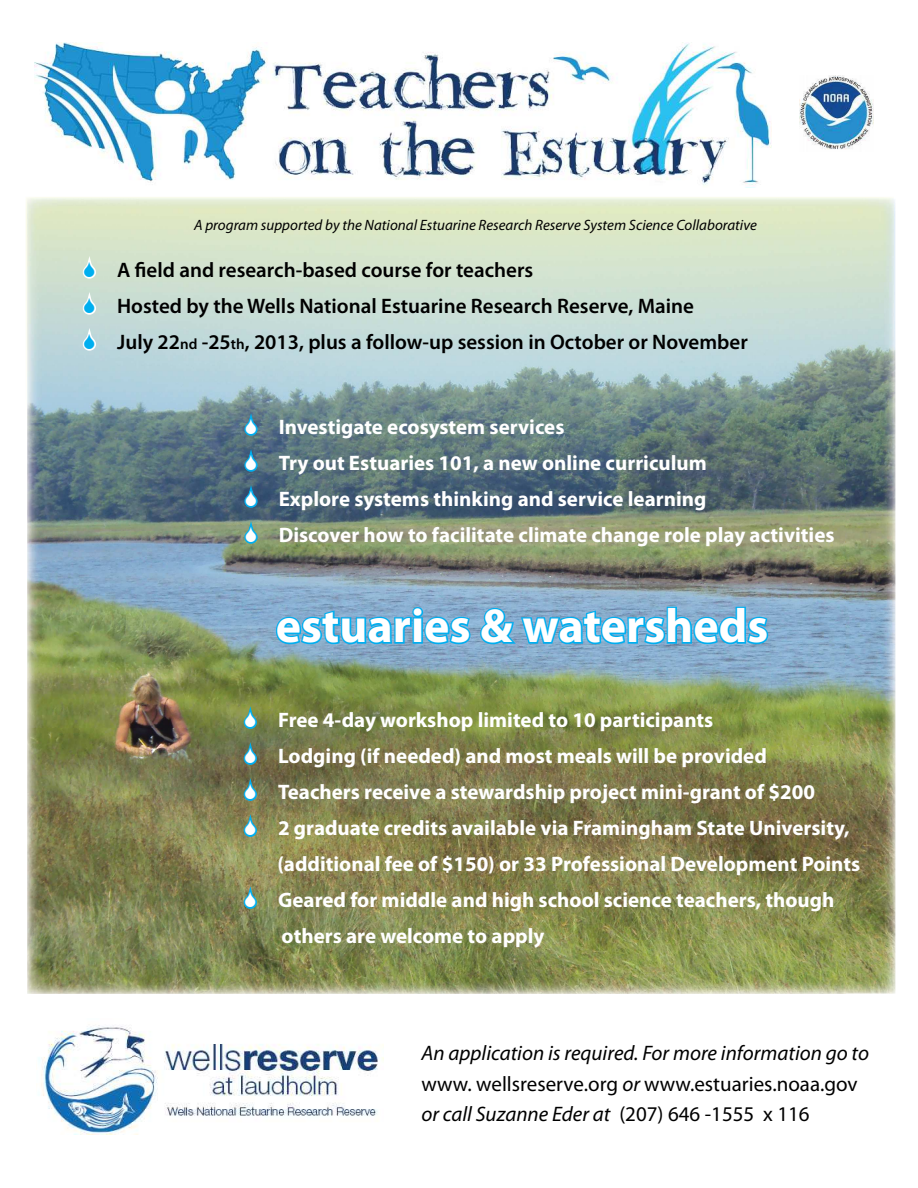
<style>
.page{position:relative;width:918px;height:1188px;background:#fff}
.page>*{position:absolute;margin:0;border:0;box-sizing:border-box;transform-origin:0 0}
.t1{font:700 48px "Myriad Pro";color:#fff}
.t2{font:700 21px/36px "Myriad Pro";color:#fff}
.t3{font:600 21px/36px "Myriad Pro";color:#000}
.t4{font:italic 21px/30.5px "Myriad Pro";color:#000}
.t5{font:italic 15px "Myriad Pro";color:#000}
.s1{font-size:15px}
.s2{font-style:normal}
</style>
<div class="page">
<img style="left:845px;top:200px;width:50px;height:794px">
<img style="left:27px;top:422px;width:818px;height:572px">
<img style="left:27px;top:199px;width:867px;height:223px">
<svg style="left:274px;top:605px;width:496px;height:41px;background:#57acd8"></svg>
<img style="left:35px;top:42px;width:737px;height:146px">
<img style="left:799px;top:75px;width:74px;height:75px">
<img style="left:38px;top:1025px;width:346px;height:109px">
<svg style="left:81px;top:258px;width:17px;height:22px"></svg>
<svg style="left:135px;top:262px;width:10px;height:15px"></svg>
<svg style="left:81px;top:294px;width:17px;height:22px"></svg>
<svg style="left:81px;top:330px;width:17px;height:22px"></svg>
<svg style="left:242px;top:415px;width:18px;height:22px"></svg>
<svg style="left:242px;top:451px;width:18px;height:22px"></svg>
<svg style="left:242px;top:487px;width:18px;height:22px"></svg>
<svg style="left:242px;top:523px;width:18px;height:22px"></svg>
<svg style="left:241px;top:709px;width:18px;height:21px"></svg>
<svg style="left:241px;top:745px;width:18px;height:21px"></svg>
<svg style="left:241px;top:781px;width:18px;height:21px"></svg>
<svg style="left:241px;top:817px;width:18px;height:21px"></svg>
<svg style="left:241px;top:889px;width:18px;height:21px"></svg>
<p class="t5" style="left:194px;top:219px;width:564px">A program supported by the National Estuarine Research Reserve System Science Collaborative</p>
<p class="t3" style="left:117px;top:254px;width:632px">A eld and research-based course for teachers<br>Hosted by the Wells National Estuarine Research Reserve, Maine<br>July 22<span class="s1">nd</span> -25<span class="s1">th</span>, 2013, plus a follow-up session in October or November</p>
<p class="t2" style="left:279px;top:411px;width:557px">Investigate ecosystem services<br>Try out Estuaries 101, a new online curriculum<br>Explore systems thinking and service learning<br>Discover how to facilitate climate change role play activities</p>
<h1 class="t1" style="left:276px;top:607px;width:494px">estuaries &amp; watersheds</h1>
<p class="t2" style="left:277px;top:704px;width:584px">Free 4-day workshop limited to 10 participants<br>Lodging (if needed) and most meals will be provided<br>Teachers receive a stewardship project mini-grant of $200<br>2 graduate credits available via Framingham State University, (additional fee of $150) or 33 Professional Development Points Geared for middle and high school science teachers, though others are welcome to apply</p>
<p class="t4" style="left:421px;top:1040px;width:449px">An application is required. For more information go to <span class="s2">www. wellsreserve.org</span> or <span class="s2">www.estuaries.noaa.gov </span>or call Suzanne Eder at <span class="s2">(207) 646 -1555 x 116</span></p>
</div>
